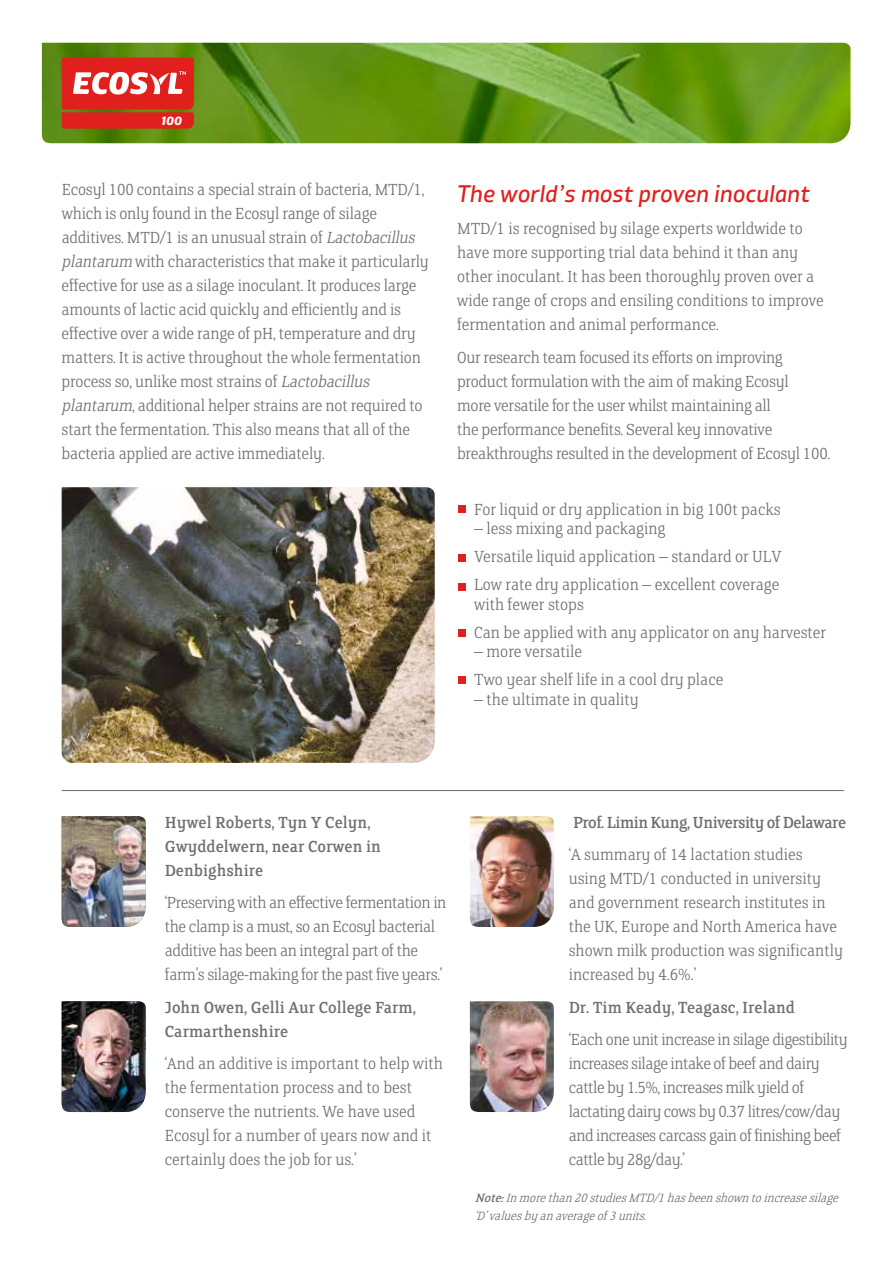
<style>
.page{position:relative;width:893px;height:1263px;background:#fff}
.page>*{position:absolute;margin:0;border:0;box-sizing:border-box;transform-origin:0 0}
.t1{font:24px "XXII Centar Regular It";color:#e11f1d}
.t2{font:300 18px/24px "FS Clerkenwell";letter-spacing:-.01em;color:#706f6f}
.t3{font:18px/24px "FS Clerkenwell";color:#706f6f}
.t4{font:18px "FS Clerkenwell";letter-spacing:-.03em;color:#706f6f}
.t5{font:italic 300 13.5px/18px "FS Clerkenwell";color:#706f6f}
.t6{font:12px "XXII Centar Heavy It";color:#fff;scale:1.1 1}
.s1{font-style:italic}
.s2{font-weight:400}
</style>
<div class="page">
<svg style="left:42px;top:43px;width:808px;height:100px"></svg>
<svg style="left:62px;top:58px;width:132px;height:71px"></svg>
<hr style="left:62px;top:790px;width:782px;height:1px;background:#706f6f">
<img style="left:62px;top:816px;width:84px;height:111px">
<img style="left:62px;top:1001px;width:84px;height:111px">
<img style="left:470px;top:816px;width:84px;height:111px">
<img style="left:470px;top:1001px;width:84px;height:111px">
<img style="left:62px;top:487px;width:373px;height:276px">
<div style="left:458px;top:554px;width:8px;height:8px;background:#e11f1d"></div>
<div style="left:458px;top:583px;width:8px;height:7px;background:#e11f1d"></div>
<div style="left:458px;top:630px;width:8px;height:7px;background:#e11f1d"></div>
<div style="left:458px;top:676px;width:8px;height:8px;background:#e11f1d"></div>
<div style="left:458px;top:506px;width:8px;height:7px;background:#e11f1d"></div>
<p class="t6" style="left:161px;top:113px;width:21px">100</p>
<p class="t2" style="left:62px;top:179px;width:369px">Ecosyl 100 contains a special strain of bacteria, MTD/1, which is only found in the Ecosyl range of silage additives. MTD/1 is an unusual strain of <span class="s1">Lactobacillus plantarum</span> with characteristics that make it particularly effective for use as a silage inoculant. It produces large amounts of lactic acid quickly and efficiently and is effective over a wide range of pH, temperature and dry matters. It is active throughout the whole fermentation process so, unlike most strains of <span class="s1">Lactobacillus plantarum</span>, additional helper strains are not required to start the fermentation. This also means that all of the bacteria applied are active immediately.</p>
<h1 class="t1" style="left:457px;top:178px;width:354px">The world’s most proven inoculant</h1>
<p class="t2" style="left:457px;top:218px;width:368px">MTD/1 is recognised by silage experts worldwide to have more supporting trial data behind it than any other inoculant. It has been thoroughly proven over a wide range of crops and ensiling conditions to improve fermentation and animal performance.</p>
<p class="t2" style="left:457px;top:346px;width:375px">Our research team focused its efforts on improving product formulation with the aim of making Ecosyl<br>more versatile for the user whilst maintaining all<br>the performance benefits. Several key innovative breakthroughs resulted in the development of Ecosyl 100.</p>
<p class="t2" style="left:474px;top:498px;width:308px">For liquid or dry application in big 100t packs</p>
<p class="t2" style="left:474px;top:516px;width:309px;line-height:28px">– less mixing and packaging<br>Versatile liquid application – standard or ULV<br>Low rate dry application – excellent coverage</p>
<p class="t2" style="left:474px;top:591px;width:354px;line-height:28px">with fewer stops<br>Can be applied with any applicator on any harvester</p>
<p class="t2" style="left:474px;top:639px;width:251px;line-height:28px">– more versatile<br>Two year shelf life in a cool dry place</p>
<p class="t2" style="left:474px;top:688px;width:166px">– the ultimate in quality</p>
<p class="t3" style="left:165px;top:811px;width:218px">Hywel Roberts, Tyn Y Celyn,<br>Gwyddelwern, near Corwen in<br>Denbighshire</p>
<p class="t2" style="left:165px;top:891px;width:283px">‘Preserving with an effective fermentation in the clamp is a must, so an Ecosyl bacterial additive has been an integral part of the farm’s silage-making for the past five years.’</p>
<p class="t3" style="left:165px;top:996px;width:253px">John Owen, Gelli Aur College Farm,<br>Carmarthenshire</p>
<p class="t2" style="left:165px;top:1052px;width:280px">‘And an additive is important to help with the fermentation process and to best conserve the nutrients. We have used Ecosyl for a number of years now and it certainly does the job for us.’</p>
<p class="t4" style="left:573px;top:814px;width:275px">Prof. Limin Kung, University of Delaware</p>
<p class="t2" style="left:569px;top:844px;width:276px">‘A summary of 14 lactation studies using MTD/1 conducted in university and government research institutes in the UK, Europe and North America have shown milk production was significantly increased by 4.6%.’</p>
<p class="t3" style="left:569px;top:996px;width:228px">Dr. Tim Keady, Teagasc, Ireland</p>
<p class="t2" style="left:569px;top:1029px;width:281px">‘Each one unit increase in silage digestibility increases silage intake of beef and dairy cattle by 1.5%, increases milk yield of lactating dairy cows by 0.37 litres/cow/day and increases carcass gain of finishing beef cattle by 28g/day.’</p>
<p class="t5" style="left:475px;top:1190px;width:368px"><span class="s2">Note:</span>Inmorethan20studiesMTD/1hasbeenshowntoincreasesilage ‘D’valuesbyanaverageof3units.</p>
</div>
